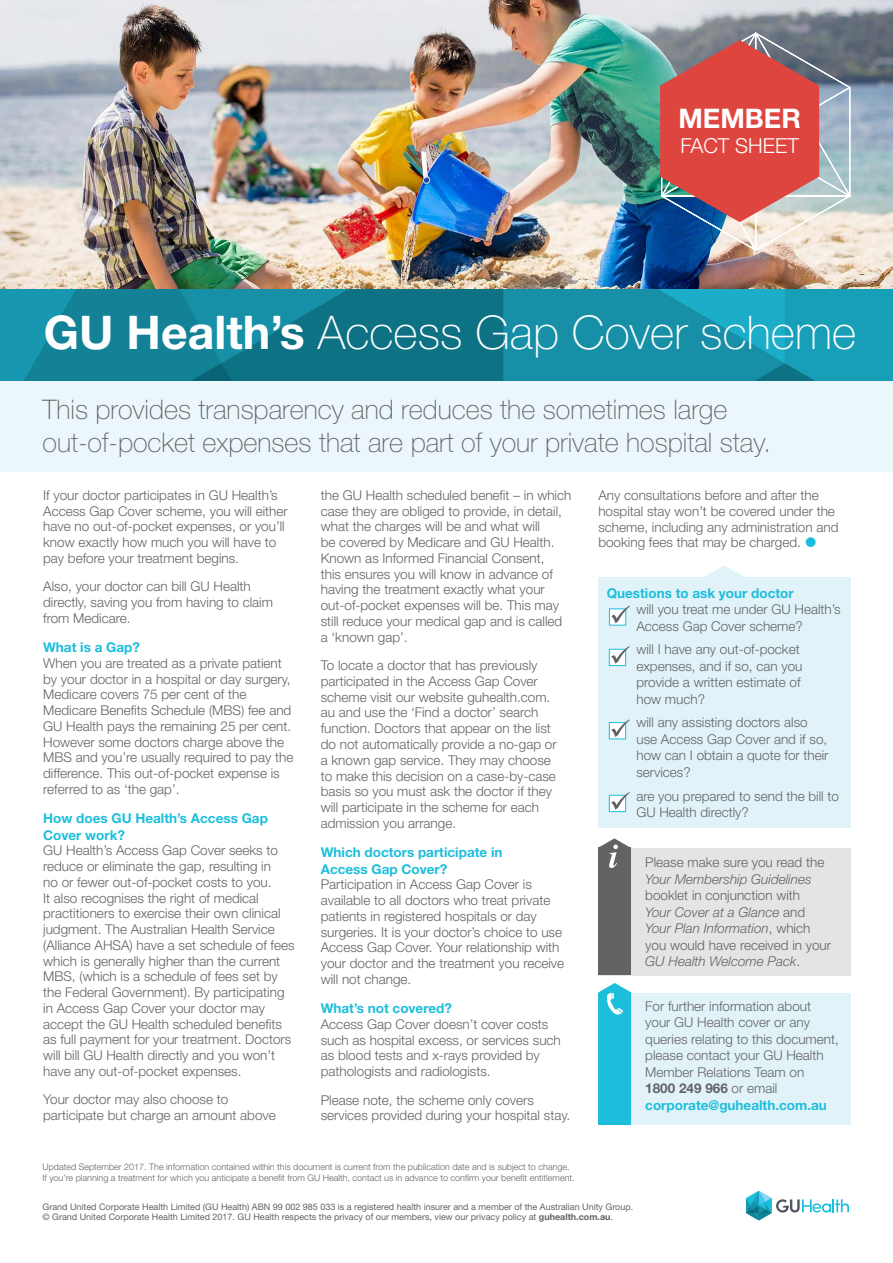
<style>
.page{position:relative;width:893px;height:1263px;background:#fff}
.page>*{position:absolute;margin:0;border:0;box-sizing:border-box;transform-origin:0 0}
.t1{font:100 46.5px "Helvetica Neue LT Std";color:#fff}
.t2{font:100 27px/33px "Helvetica Neue LT Std";color:#636366}
.t3{font:700 27px "Helvetica Neue LT Std";color:#fff}
.t4{font:300 20.7px "Helvetica Neue LT Std";color:#fff}
.t5{font:300 13.5px/15.8px "Helvetica Neue LT Std";color:#636366}
.t6{font:700 13.5px/16.5px "Helvetica Neue LT Std";color:#1cbedc}
.t7{font:italic 300 13.5px "Helvetica Neue LT Std";color:#636366}
.t8{font:9px/10.8px "Helvetica Neue LT Std";color:#636366}
.t9{font:300 9px/10.5px "Helvetica Neue LT Std";color:#636366}
.s1{font-weight:700}
.s2{font-style:italic}
.s3{font-weight:700;color:#1cbedc}
</style>
<div class="page">
<div style="left:598px;top:993px;width:253px;height:131px;background:#e1f3f8"></div>
<div style="left:598px;top:993px;width:33px;height:131px;background:#1cbedc"></div>
<svg style="left:598px;top:983px;width:33px;height:32px"></svg>
<div style="left:598px;top:848px;width:253px;height:127px;background:#e3e4e6"></div>
<div style="left:598px;top:848px;width:33px;height:127px;background:#636366"></div>
<svg style="left:598px;top:838px;width:33px;height:30px"></svg>
<svg style="left:746px;top:1191px;width:103px;height:29px"></svg>
<img style="left:0;top:0;width:893px;height:289px">
<div style="left:0;top:381px;width:893px;height:91px;background:#ebf7fa"></div>
<img style="left:0;top:289px;width:893px;height:92px">
<svg style="left:704px;top:566px;width:41px;height:11px"></svg>
<div style="left:598px;top:577px;width:252px;height:251px;background:#e1f3f8"></div>
<svg style="left:609px;top:608px;width:17px;height:17px"></svg>
<svg style="left:611px;top:606px;width:19px;height:17px"></svg>
<svg style="left:609px;top:649px;width:17px;height:17px"></svg>
<svg style="left:611px;top:646px;width:19px;height:18px"></svg>
<svg style="left:609px;top:722px;width:17px;height:17px"></svg>
<svg style="left:611px;top:719px;width:19px;height:18px"></svg>
<svg style="left:609px;top:795px;width:17px;height:17px"></svg>
<svg style="left:611px;top:792px;width:19px;height:18px"></svg>
<svg style="left:660px;top:31px;width:192px;height:221px;background:#b97275"></svg>
<h2 class="t3" style="left:678px;top:102px;width:124px">MEMBER</h2>
<h3 class="t4" style="left:680px;top:133px;width:120px">FACT SHEET</h3>
<h1 class="t1" style="left:44px;top:306px;width:814px"><span class="s1">GU Health’s</span> Access Gap Cover scheme</h1>
<h2 class="t2" style="left:43px;top:393px;width:730px">This provides transparency and reduces the sometimes large out-of-pocket expenses that are part of your private hospital stay.</h2>
<p class="t5" style="left:43px;top:487px;width:246px">If your doctor participates in GU Health’s Access Gap Cover scheme, you will either have no out-of-pocket expenses, or you’ll know exactly how much you will have to pay before your treatment begins.</p>
<p class="t5" style="left:43px;top:578px;width:231px">Also, your doctor can bill GU Health directly, saving you from having to claim from Medicare.</p>
<p class="t6" style="left:43px;top:639px;width:98px">What is a Gap?</p>
<p class="t5" style="left:43px;top:655px;width:252px">When you are treated as a private patient by your doctor in a hospital or day surgery, Medicare covers 75 per cent of the Medicare Benefits Schedule (MBS) fee and GU Health pays the remaining 25 per cent.<br>However some doctors charge above the MBS and you’re usually required to pay the difference. This out-of-pocket expense is referred to as ‘the gap’.</p>
<p class="t6" style="left:43px;top:810px;width:226px">How does GU Health’s Access Gap<br>Cover work?</p>
<p class="t5" style="left:43px;top:842px;width:253px">GU Health’s Access Gap Cover seeks to reduce or eliminate the gap, resulting in<br>no or fewer out-of-pocket costs to you.<br>It also recognises the right of medical practitioners to exercise their own clinical judgment. The Australian Health Service (Alliance AHSA) have a set schedule of fees which is generally higher than the current MBS, (which is a schedule of fees set by the Federal Government). By participating in Access Gap Cover your doctor may accept the GU Health scheduled benefits as full payment for your treatment. Doctors will bill GU Health directly and you won’t have any out-of-pocket expenses.</p>
<p class="t5" style="left:43px;top:1091px;width:234px">Your doctor may also choose to participate but charge an amount above</p>
<p class="t5" style="left:321px;top:487px;width:252px">the GU Health scheduled benefit – in which case they are obliged to provide, in detail, what the charges will be and what will<br>be covered by Medicare and GU Health.<br>Known as Informed Financial Consent,<br>this ensures you will know in advance of having the treatment exactly what your out-of-pocket expenses will be. This may still reduce your medical gap and is called a ‘known gap’.</p>
<p class="t5" style="left:321px;top:657px;width:237px">To locate a doctor that has previously participated in the Access Gap Cover scheme visit our website guhealth.com. au and use the ‘Find a doctor’ search function. Doctors that appear on the list do not automatically provide a no-gap or a known gap service. They may choose to make this decision on a case-by-case basis so you must ask the doctor if they will participate in the scheme for each admission you arrange.</p>
<p class="t6" style="left:321px;top:844px;width:183px">Which doctors participate in<br>Access Gap Cover?</p>
<p class="t5" style="left:321px;top:876px;width:245px">Participation in Access Gap Cover is available to all doctors who treat private patients in registered hospitals or day surgeries. It is your doctor’s choice to use Access Gap Cover. Your relationship with your doctor and the treatment you receive will not change.</p>
<p class="t6" style="left:321px;top:1000px;width:133px">What’s not covered?</p>
<p class="t5" style="left:321px;top:1016px;width:242px">Access Gap Cover doesn’t cover costs such as hospital excess, or services such as blood tests and x-rays provided by pathologists and radiologists.</p>
<p class="t5" style="left:321px;top:1092px;width:251px">Please note, the scheme only covers services provided during your hospital stay.</p>
<p class="t9" style="left:43px;top:1162px;width:534px">Updated September 2017. The information contained within this document is current from the publication date and is subject to change.<br>If you’re planning a treatment for which you anticipate a benefit from GU Health, contact us in advance to confirm your benefit entitlement.</p>
<p class="t5" style="left:598px;top:487px;width:242px">Any consultations before and after the hospital stay won’t be covered under the scheme, including any administration and booking fees that may be charged.</p>
<p class="t6" style="left:607px;top:584px;width:189px">Questions to ask your doctor</p>
<p class="t5" style="left:636px;top:601px;width:206px;line-height:16.5px">will you treat me under GU Health’s<br>Access Gap Cover scheme?</p>
<p class="t5" style="left:636px;top:641px;width:168px;line-height:16.5px">will I have any out-of-pocket expenses, and if so, can you provide a written estimate of how much?</p>
<p class="t5" style="left:636px;top:714px;width:194px;line-height:16.5px">will any assisting doctors also use Access Gap Cover and if so, how can I obtain a quote for their services?</p>
<p class="t5" style="left:636px;top:787px;width:204px;line-height:16.5px">are you prepared to send the bill to<br>GU Health directly?</p>
<p class="t5" style="left:645px;top:854px;width:181px">Please make sure you read the</p>
<p class="t7" style="left:645px;top:871px;width:168px">Your Membership Guidelines</p>
<p class="t5" style="left:645px;top:887px;width:187px;line-height:16.5px">booklet in conjunction with<br><span class="s2">Your Cover at a Glance</span> and<br><span class="s2">Your Plan Information</span>, which you would have received in your<br><span class="s2">GU Health Welcome Pack</span>.</p>
<p class="t5" style="left:645px;top:997px;width:195px;line-height:16.5px">For further information about your GU Health cover or any queries relating to this document, please contact your GU Health<br>Member Relations Team on<br><span class="s1">1800 249 966</span> or email <span class="s3">corporate@guhealth.com.au</span></p>
<p class="t8" style="left:43px;top:1201px;width:592px">Grand United Corporate Health Limited (GU Health) ABN 99 002 985 033 is a registered health insurer and a member of the Australian Unity Group. © Grand United Corporate Health Limited 2017. GU Health respects the privacy of our members, view our privacy policy at <span class="s1">guhealth.com.au</span>.</p>
</div>
